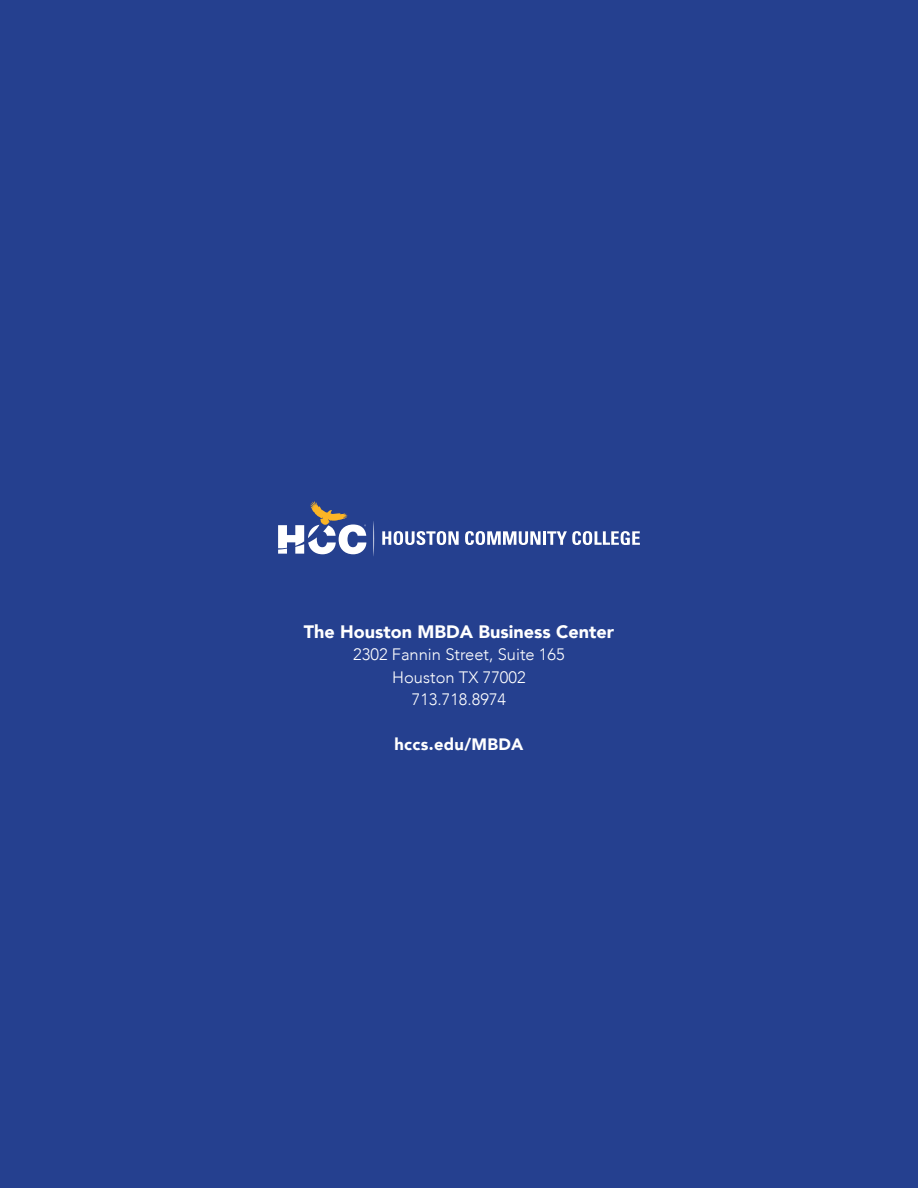
<style>
.page{position:relative;width:918px;height:1188px;background:#25408f}
.page>*{position:absolute;margin:0;border:0;box-sizing:border-box;transform-origin:0 0}
.t1{font:900 18px "Avenir";color:#fff}
.t2{font:300 16.5px/22.5px "Avenir";color:#fff;text-align:center}
.t3{font:900 16.5px "Avenir";letter-spacing:.02em;color:#fff}
</style>
<div class="page">
<svg style="left:278px;top:501px;width:88px;height:53px"></svg>
<svg style="left:373px;top:521px;width:1px;height:35px"></svg>
<svg style="left:382px;top:531px;width:77px;height:14px"></svg>
<svg style="left:465px;top:531px;width:76px;height:14px"></svg>
<hr style="left:543px;top:531px;width:3px;height:14px;background:#fff">
<svg style="left:547px;top:531px;width:93px;height:14px"></svg>
<p class="t1" style="left:304px;top:616px;width:312px">The Houston MBDA Business Center</p>
<p class="t2" style="left:353px;top:643px;width:213px">2302 Fannin Street, Suite 165<br>Houston TX 77002<br>713.718.8974</p>
<p class="t3" style="left:395px;top:731px;width:130px">hccs.edu/MBDA</p>
</div>
